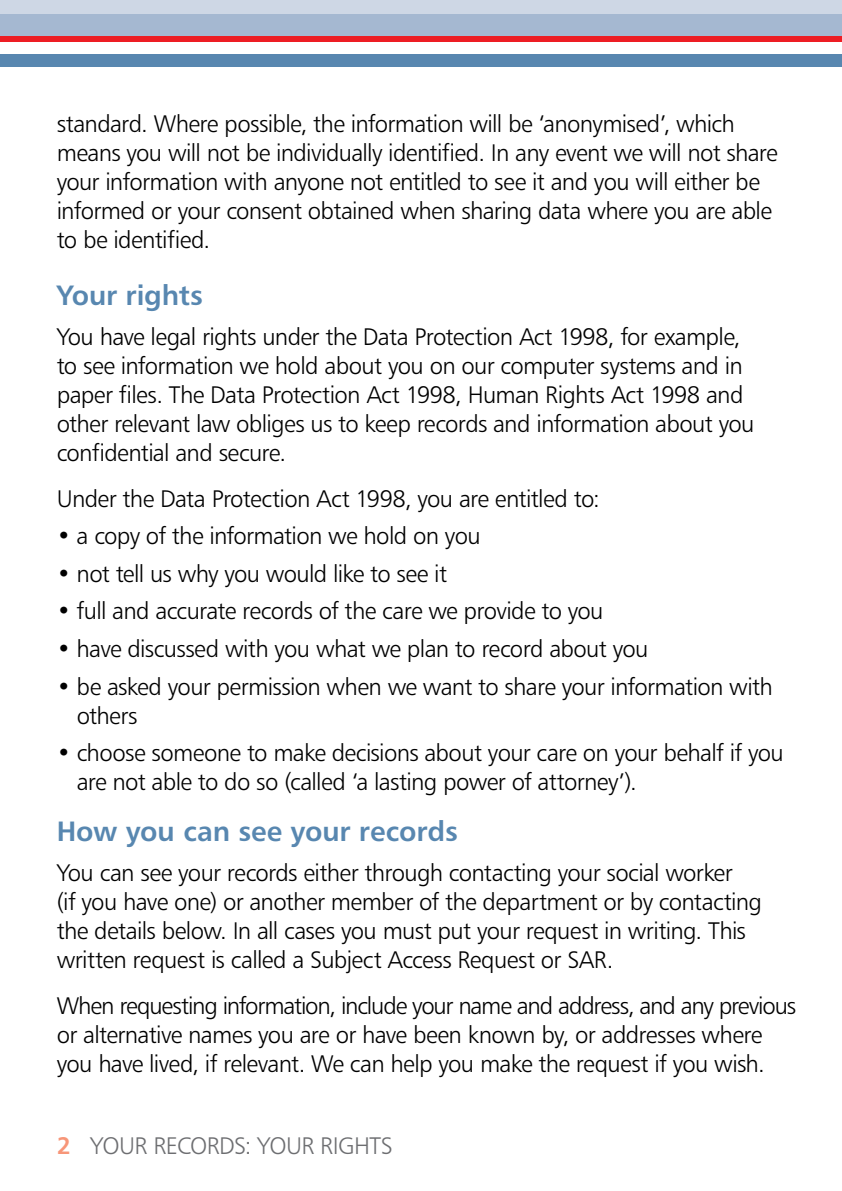
<style>
.page{position:relative;width:842px;height:1191px;background:#fff}
.page>*{position:absolute;margin:0;border:0;box-sizing:border-box;transform-origin:0 0}
.t1{font:28px "Humanist 777 BT Bold B";letter-spacing:-.005em;color:#5887b0}
.t2{font:24px/29px "Humanist 777 BT Light B";letter-spacing:-.03em;color:#000}
.t3{font:24px "Humanist 777 BT Light B";letter-spacing:-.025em;color:#6d6e71}
.s1{font-family:"Humanist 777 BT Bold B";color:#f79679}
</style>
<div class="page">
<div style="left:0;top:14px;width:842px;height:22px;background:#a5b8d1"></div>
<div style="left:0;top:0;width:842px;height:14px;background:#ced7e5"></div>
<div style="left:0;top:36px;width:842px;height:5px;background:#ed1d24"></div>
<div style="left:0;top:54px;width:842px;height:13px;background:#5887b0"></div>
<p class="t2" style="left:57px;top:109px;width:723px">standard. Where possible, the information will be ‘anonymised’, which means you will not be individually identified. In any event we will not share your information with anyone not entitled to see it and you will either be informed or your consent obtained when sharing data where you are able to be identified.</p>
<p class="t1" style="left:57px;top:277px;width:148px">Your rights</p>
<p class="t2" style="left:57px;top:322px;width:699px">You have legal rights under the Data Protection Act 1998, for example, to see information we hold about you on our computer systems and in paper files. The Data Protection Act 1998, Human Rights Act 1998 and other relevant law obliges us to keep records and information about you confidential and secure.</p>
<p class="t2" style="left:57px;top:484px;width:545px">U nder the Data Protection Act 1998, you are entitled to:</p>
<p class="t2" style="left:57px;top:521px;width:426px">• a copy of the information we hold on you</p>
<p class="t2" style="left:57px;top:559px;width:392px">• not tell us why you would like to see it</p>
<p class="t2" style="left:57px;top:596px;width:548px">• full and accurate records of the care we provide to you</p>
<p class="t2" style="left:57px;top:634px;width:593px">• have discussed with you what we plan to record about you</p>
<p class="t2" style="left:77px;top:671px;width:698px;text-indent:-20px">• be asked your permission when we want to share your information with others</p>
<p class="t2" style="left:77px;top:738px;width:709px;text-indent:-20px">• choose someone to make decisions about your care on your behalf if you are not able to do so (called ‘a lasting power of attorney’).</p>
<p class="t1" style="left:57px;top:813px;width:403px">How you can see your records</p>
<p class="t2" style="left:57px;top:858px;width:707px">You can see your records either through contacting your social worker<br>(if you have one) or another member of the department or by contacting the details below. In all cases you must put your request in writing. This written request is called a Subject Access Request or SAR.</p>
<p class="t2" style="left:57px;top:991px;width:741px">When requesting information, include your name and address, and any previous or alternative names you are or have been known by, or addresses where you have lived, if relevant. We can help you make the request if you wish.</p>
<p class="t3" style="left:57px;top:1130px;width:277px"><span class="s1">2</span> Your records: your rights</p>
</div>
